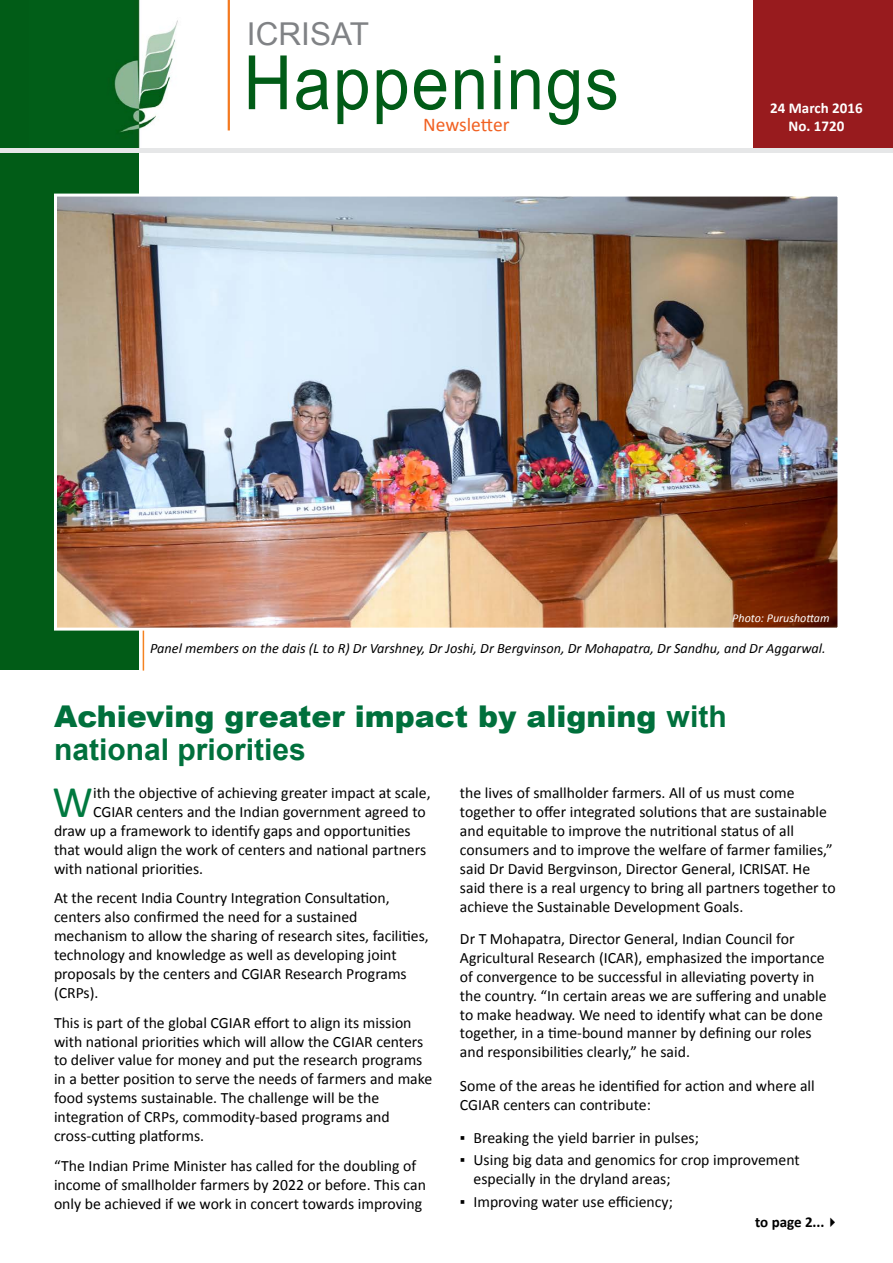
<style>
.page{position:relative;width:893px;height:1263px;background:#fff}
.page>*{position:absolute;margin:0;border:0;box-sizing:border-box;transform-origin:0 0}
.t1{font:75px "Arial";letter-spacing:.025em;color:#015c17;scale:.9 1}
.t2{font:45.45px "Calibri";color:#00793f}
.t3{font:31.5px "Arial";color:#808285}
.t4{font:900 30px/33px "Arial";color:#00703c}
.t5{font:19.5px "Calibri";color:#f16122}
.t6{font:15.75px/18.9px "Calibri";color:#000}
.t7{font:700 15px/18px "Calibri";color:#fff;text-align:center}
.t8{font:700 15px "Calibri";letter-spacing:-.005em;color:#000}
.t9{font:italic 14.25px "Calibri";color:#000}
.t10{font:italic 12px "Calibri";color:#fff}
.s1{font-weight:700}
</style>
<div class="page">
<div style="left:0;top:154px;width:139px;height:516px;background:#015c17"></div>
<hr style="left:228px;top:0;width:2px;height:130px;background:#f47920">
<div style="left:0;top:0;width:139px;height:148px;background:#015c17"></div>
<div style="left:753px;top:0;width:140px;height:150px;background:#981b1e"></div>
<img style="left:114px;top:0;width:64px;height:147px">
<div style="left:0;top:148px;width:893px;height:5px;background:#e6e7e8"></div>
<hr style="left:143px;top:604px;width:1px;height:67px;background:#f58220">
<img style="left:58px;top:198px;width:778px;height:429px">
<div style="left:54px;top:194px;width:786px;height:437px;border:3px solid #fff"></div>
<h3 class="t3" style="left:247px;top:13px;width:123px">ICRISAT</h3>
<h1 class="t1" style="left:243px;top:34px;width:419px">Happenings</h1>
<p class="t5" style="left:423px;top:112px;width:88px">Newsletter</p>
<p class="t7" style="left:770px;top:99px;width:94px">24 March 2016<br>No. 1720</p>
<p class="t10" style="left:732px;top:609px;width:99px">Photo: Purushottam</p>
<p class="t9" style="left:150px;top:639px;width:677px">Panel members on the dais (L to R) Dr Varshney, Dr Joshi, Dr Bergvinson, Dr Mohapatra, Dr Sandhu, and Dr Aggarwal.</p>
<h3 class="t4" style="left:54px;top:699px;width:674px">Achieving greater impact by aligning <span class="s1">with national priorities</span></h3>
<h2 class="t2" style="left:53px;top:773px;width:42px">W</h2>
<p class="t6" style="left:93px;top:783px;width:339px">ith the objective of achieving greater impact at scale,</p>
<p class="t6" style="left:93px;top:802px;width:334px">CGIAR centers and the Indian government agreed to</p>
<p class="t6" style="left:54px;top:821px;width:358px">draw up a framework to identify gaps and opportunities</p>
<p class="t6" style="left:54px;top:840px;width:374px">that would align the work of centers and national partners</p>
<p class="t6" style="left:54px;top:859px;width:151px">with national priorities.</p>
<p class="t6" style="left:54px;top:889px;width:376px">At the recent India Country Integration Consultation, centers also confirmed the need for a sustained mechanism to allow the sharing of research sites, facilities, technology and knowledge as well as developing joint proposals by the centers and CGIAR Research Programs (CRPs).</p>
<p class="t6" style="left:54px;top:1013px;width:380px">This is part of the global CGIAR effort to align its mission with national priorities which will allow the CGIAR centers to deliver value for money and put the research programs in a better position to serve the needs of farmers and make food systems sustainable. The challenge will be the integration of CRPs, commodity-based programs and cross-cutting platforms.</p>
<p class="t6" style="left:54px;top:1156px;width:373px">“The Indian Prime Minister has called for the doubling of income of smallholder farmers by 2022 or before. This can only be achieved if we work in concert towards improving</p>
<p class="t6" style="left:460px;top:783px;width:377px">the lives of smallholder farmers. All of us must come together to offer integrated solutions that are sustainable and equitable to improve the nutritional status of all consumers and to improve the welfare of farmer families,” said Dr David Bergvinson, Director General, ICRISAT. He said there is a real urgency to bring all partners together to achieve the Sustainable Development Goals.</p>
<p class="t6" style="left:460px;top:929px;width:368px">Dr T Mohapatra, Director General, Indian Council for Agricultural Research (ICAR), emphasized the importance of convergence to be successful in alleviating poverty in the country. “In certain areas we are suffering and unable to make headway. We need to identify what can be done together, in a time-bound manner by defining our roles and responsibilities clearly,” he said.</p>
<p class="t6" style="left:460px;top:1077px;width:356px">Some of the areas he identified for action and where all<br>CGIAR centers can contribute:</p>
<p class="t6" style="left:460px;top:1128px;width:240px">▪ Breaking the yield barrier in pulses;</p>
<p class="t6" style="left:473px;top:1150px;width:328px;text-indent:-13px">▪ Using big data and genomics for crop improvement especially in the dryland areas;</p>
<p class="t6" style="left:460px;top:1192px;width:214px">▪ Improving water use efficiency;</p>
<p class="t8" style="left:755px;top:1212px;width:86px">to page 2...✔</p>
</div>
